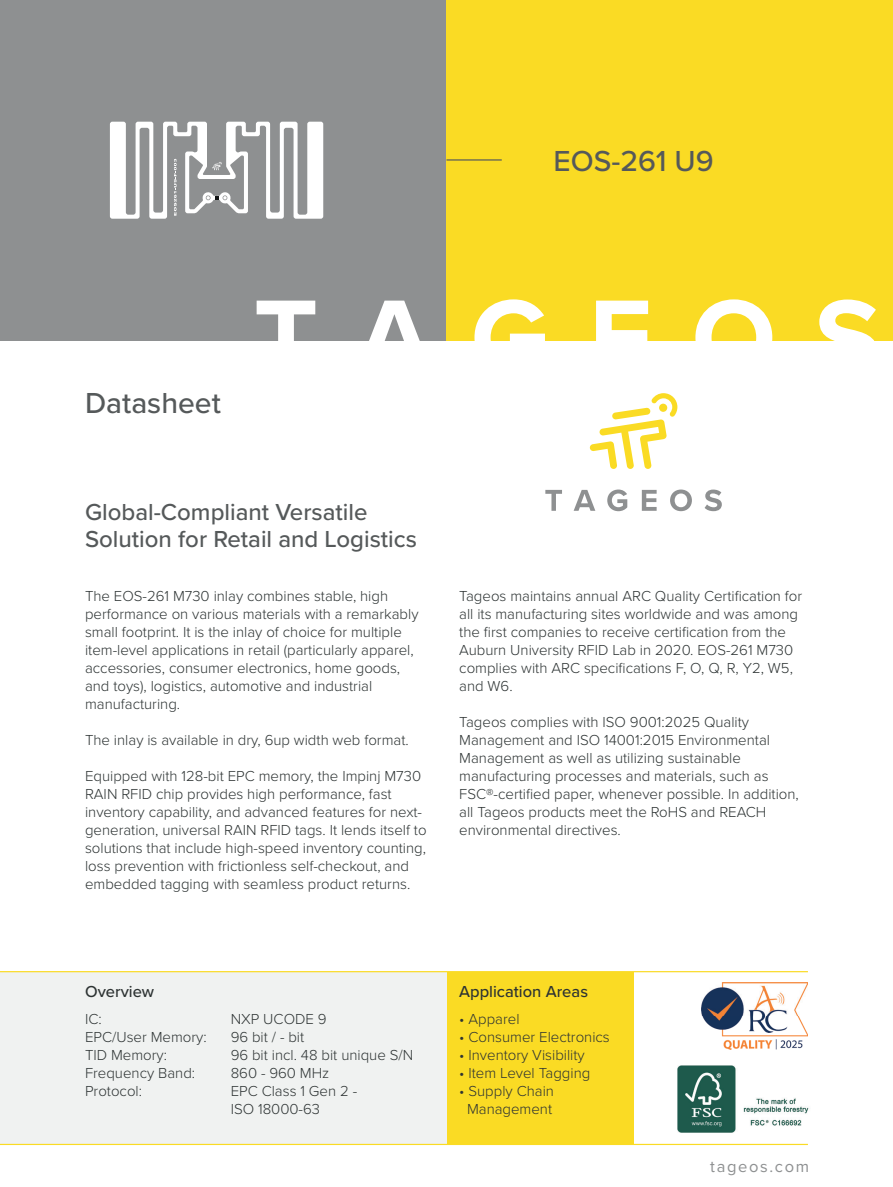
<style>
.page{position:relative;width:893px;height:1187px;background:#fff}
.page>*{position:absolute;margin:0;border:0;box-sizing:border-box;transform-origin:0 0}
.t1{font:500 30px "Proxima Nova";color:#55595a}
.t2{font:500 24px/27px "Proxima Nova";color:#55595a}
.t3{font:500 16.5px "Proxima Nova";color:#2d3333}
.t4{font:16.5px "Proxima Nova";letter-spacing:.1em;color:#8e9091}
.t5{font:300 15px/18px "Proxima Nova";color:#2d3333}
</style>
<div class="page">
<div style="left:446px;top:971px;width:188px;height:173px;background:#fadb24"></div>
<div style="left:0;top:971px;width:446px;height:173px;background:#f0f2f1"></div>
<hr style="left:0;top:1143px;width:808px;height:1px;background:#fadb24">
<hr style="left:0;top:971px;width:808px;height:1px;background:#fadb24">
<div style="left:0;top:0;width:446px;height:340px;background:#8e9091"></div>
<div style="left:446px;top:0;width:447px;height:340px;background:#fadb24"></div>
<svg style="left:590px;top:393px;width:87px;height:76px"></svg>
<div style="left:659px;top:403px;width:8px;height:9px;background:#fadb24;border-radius:50%"></div>
<svg style="left:545px;top:490px;width:17px;height:21px"></svg>
<svg style="left:574px;top:490px;width:21px;height:21px"></svg>
<svg style="left:607px;top:489px;width:20px;height:22px"></svg>
<svg style="left:642px;top:490px;width:15px;height:21px"></svg>
<svg style="left:670px;top:489px;width:22px;height:22px"></svg>
<svg style="left:705px;top:489px;width:17px;height:22px"></svg>
<svg style="left:257px;top:300px;width:58px;height:41px"></svg>
<svg style="left:368px;top:300px;width:53px;height:41px"></svg>
<svg style="left:474px;top:299px;width:71px;height:42px"></svg>
<svg style="left:596px;top:300px;width:52px;height:41px"></svg>
<svg style="left:695px;top:299px;width:77px;height:42px"></svg>
<svg style="left:817px;top:299px;width:60px;height:42px"></svg>
<hr style="left:446px;top:159px;width:56px;height:1px;background:#55595a">
<svg style="left:110px;top:122px;width:213px;height:97px"></svg>
<img style="left:702px;top:982px;width:106px;height:67px">
<img style="left:678px;top:1065px;width:131px;height:67px">
<h1 class="t1" style="left:553px;top:139px;width:162px">EOS-261 U9</h1>
<h1 class="t1" style="left:85px;top:381px;width:137px">Datasheet</h1>
<h2 class="t2" style="left:85px;top:497px;width:333px">Global-Compliant Versatile<br>Solution for Retail and Logistics</h2>
<p class="t5" style="left:85px;top:586px;width:335px">The EOS-261 M730 inlay combines stable, high performance on various materials with a remarkably small footprint. It is the inlay of choice for multiple item-level applications in retail (particularly apparel, accessories, consumer electronics, home goods, and toys), logistics, automotive and industrial manufacturing.</p>
<p class="t5" style="left:85px;top:730px;width:325px">The inlay is available in dry, 6up width web format.</p>
<p class="t5" style="left:85px;top:766px;width:343px">Equipped with 128-bit EPC memory, the Impinj M730<br>RAIN RFID chip provides high performance, fast inventory capability, and advanced features for next&shy;generation, universal RAIN RFID tags. It lends itself to solutions that include high-speed inventory counting, loss prevention with frictionless self-checkout, and embedded tagging with seamless product returns.</p>
<p class="t5" style="left:459px;top:586px;width:344px">Tageos maintains annual ARC Quality Certification for all its manufacturing sites worldwide and was among the first companies to receive certification from the Auburn University RFID Lab in 2020. EOS-261 M730 complies with ARC specifications F, O, Q, R, Y2, W5, and W6.</p>
<p class="t5" style="left:459px;top:712px;width:341px">Tageos complies with ISO 9001:2025 Quality Management and ISO 14001:2015 Environmental Management as well as utilizing sustainable manufacturing processes and materials, such as FSC®-certified paper, whenever possible. In addition, all Tageos products meet the RoHS and REACH environmental directives.</p>
<p class="t3" style="left:85px;top:979px;width:71px">Overview</p>
<p class="t5" style="left:85px;top:1009px;width:18px">IC:</p>
<p class="t5" style="left:231px;top:1009px;width:97px">NXP UCODE 9</p>
<p class="t5" style="left:85px;top:1027px;width:123px">EPC/User Memory:</p>
<p class="t5" style="left:231px;top:1027px;width:75px">96 bit / - bit</p>
<p class="t5" style="left:85px;top:1045px;width:84px">TID Memory:</p>
<p class="t5" style="left:231px;top:1045px;width:184px">96 bit incl. 48 bit unique S/N</p>
<p class="t5" style="left:85px;top:1063px;width:112px">Frequency Band:</p>
<p class="t5" style="left:231px;top:1063px;width:100px">860 - 960 MHz</p>
<p class="t5" style="left:85px;top:1081px;width:59px">Protocol:</p>
<p class="t5" style="left:231px;top:1081px;width:128px">EPC Class 1 Gen 2 -<br>ISO 18000-63</p>
<p class="t3" style="left:459px;top:979px;width:130px">Application Areas</p>
<p class="t5" style="left:459px;top:1009px;width:62px">• Apparel</p>
<p class="t5" style="left:459px;top:1027px;width:152px">• Consumer Electronics</p>
<p class="t5" style="left:459px;top:1045px;width:127px">• Inventory Visibility</p>
<p class="t5" style="left:459px;top:1063px;width:133px">• Item Level Tagging</p>
<p class="t5" style="left:459px;top:1081px;width:96px;text-align:center">• Supply Chain<br>Management</p>
<p class="t4" style="left:710px;top:1153px;width:100px">tageos.com</p>
</div>
